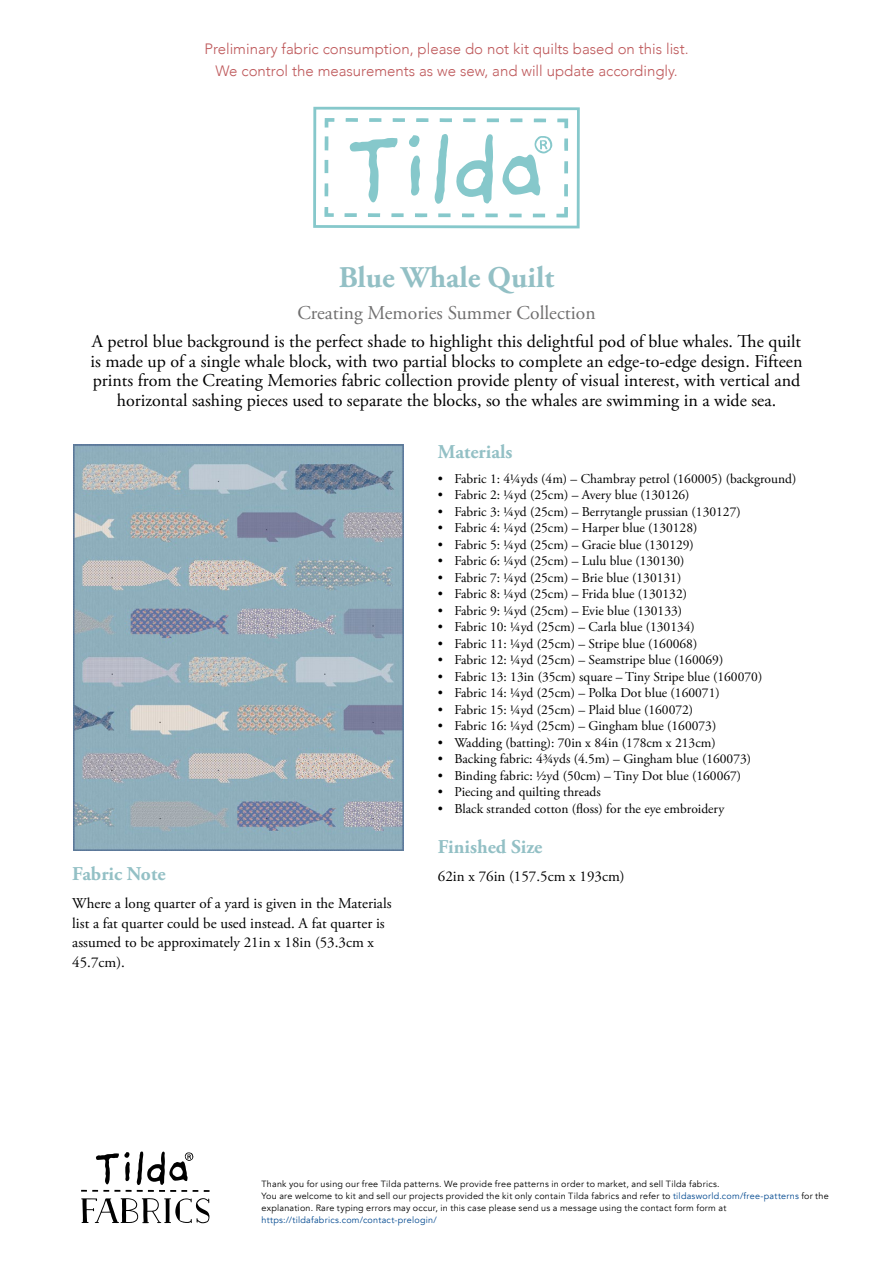
<style>
.page{position:relative;width:893px;height:1263px;background:#fff}
.page>*{position:absolute;margin:0;border:0;box-sizing:border-box;transform-origin:0 0}
.Heading{font:700 30px "Adobe Garamond Pro";color:#93c0c5}
.Kolleksjon{font:19.5px "Adobe Garamond Pro";color:#706f6f}
.Subheading{font:700 19.5px "Adobe Garamond Pro";color:#93c0c5}
.Brød{font:18px/19.5px "Adobe Garamond Pro";color:#000;text-align:center}
.Brød-2{font:15px/19.5px "Adobe Garamond Pro";color:#000}
.Heading-2{font:300 15px "Avenir";color:#be585a}
.Brød-3{font:13.5px "Adobe Garamond Pro";color:#000}
.info{font:9px/12px "Avenir";letter-spacing:.025em;color:#000}
.s1{color:#00488f}
</style>
<div class="page">
<img style="left:73px;top:445px;width:331px;height:405px">
<svg style="left:313px;top:107px;width:267px;height:121px"></svg>
<svg style="left:204px;top:1190px;width:6px;height:2px"></svg>
<svg style="left:81px;top:1198px;width:129px;height:25px"></svg>
<svg style="left:81px;top:1151px;width:117px;height:41px"></svg>
<p class="Heading-2" style="left:204px;top:40px;width:486px">Preliminary fabric consumption, please do not kit quilts based on this list.</p>
<p class="Heading-2" style="left:215px;top:62px;width:464px">We control the measurements as we sew, and will update accordingly.</p>
<p class="Heading" style="left:339px;top:260px;width:217px">Blue Whale Quilt</p>
<p class="Kolleksjon" style="left:297px;top:301px;width:300px">Creating Memories Summer Collection</p>
<p class="Brød" style="left:90px;top:332px;width:714px">A petrol blue background is the perfect shade to highlight this delightful pod of blue whales. The quilt is made up of a single whale block, with two partial blocks to complete an edge-to-edge design. Fifteen prints from the Creating Memories fabric collection provide plenty of visual interest, with vertical and horizontal sashing pieces used to separate the blocks, so the whales are swimming in a wide sea.</p>
<p class="Subheading" style="left:438px;top:440px;width:76px">Materials</p>
<p class="Brød-3" style="left:438px;top:470px;width:360px">• Fabric 1: 4¼yds (4m) – Chambray petrol (160005) (background)</p>
<p class="Brød-3" style="left:438px;top:487px;width:253px">• Fabric 2: ¼yd (25cm) – Avery blue (130126)</p>
<p class="Brød-3" style="left:438px;top:503px;width:304px">• Fabric 3: ¼yd (25cm) – Berrytangle prussian (130127)</p>
<p class="Brød-3" style="left:438px;top:520px;width:261px">• Fabric 4: ¼yd (25cm) – Harper blue (130128)</p>
<p class="Brød-3" style="left:438px;top:536px;width:257px">• Fabric 5: ¼yd (25cm) – Gracie blue (130129)</p>
<p class="Brød-3" style="left:438px;top:553px;width:248px">• Fabric 6: ¼yd (25cm) – Lulu blue (130130)</p>
<p class="Brød-3" style="left:438px;top:569px;width:245px">• Fabric 7: ¼yd (25cm) – Brie blue (130131)</p>
<p class="Brød-3" style="left:438px;top:586px;width:251px">• Fabric 8: ¼yd (25cm) – Frida blue (130132)</p>
<p class="Brød-3" style="left:438px;top:602px;width:246px">• Fabric 9: ¼yd (25cm) – Evie blue (130133)</p>
<p class="Brød-3" style="left:438px;top:619px;width:258px">• Fabric 10: ¼yd (25cm) – Carla blue (130134)</p>
<p class="Brød-3" style="left:438px;top:635px;width:261px">• Fabric 11: ¼yd (25cm) – Stripe blue (160068)</p>
<p class="Brød-3" style="left:438px;top:652px;width:287px">• Fabric 12: ¼yd (25cm) – Seamstripe blue (160069)</p>
<p class="Brød-3" style="left:438px;top:668px;width:326px">• Fabric 13: 13in (35cm) square – Tiny Stripe blue (160070)</p>
<p class="Brød-3" style="left:438px;top:685px;width:283px">• Fabric 14: ¼yd (25cm) – Polka Dot blue (160071)</p>
<p class="Brød-3" style="left:438px;top:701px;width:257px">• Fabric 15: ¼yd (25cm) – Plaid blue (160072)</p>
<p class="Brød-3" style="left:438px;top:718px;width:280px">• Fabric 16: ¼yd (25cm) – Gingham blue (160073)</p>
<p class="Brød-3" style="left:438px;top:734px;width:279px">• Wadding (batting): 70in x 84in (178cm x 213cm)</p>
<p class="Brød-3" style="left:438px;top:751px;width:315px">• Backing fabric: 4¾yds (4.5m) – Gingham blue (160073)</p>
<p class="Brød-3" style="left:438px;top:767px;width:305px">• Binding fabric: ½yd (50cm) – Tiny Dot blue (160067)</p>
<p class="Brød-3" style="left:438px;top:784px;width:164px">• Piecing and quilting threads</p>
<p class="Brød-3" style="left:438px;top:800px;width:288px">• Black stranded cotton (floss) for the eye embroidery</p>
<p class="Subheading" style="left:438px;top:836px;width:106px">Finished Size</p>
<p class="Subheading" style="left:72px;top:863px;width:95px">Fabric Note</p>
<p class="Brød-2" style="left:438px;top:867px;width:188px">62in x 76in (157.5cm x 193cm)</p>
<p class="Brød-2" style="left:72px;top:894px;width:321px">Where a long quarter of a yard is given in the Materials list a fat quarter could be used instead. A fat quarter is assumed to be approximately 21in x 18in (53.3cm x 45.7cm).</p>
<p class="info" style="left:261px;top:1178px;width:460px">Thank you for using our free Tilda patterns. We provide free patterns in order to market, and sell Tilda fabrics.</p>
<p class="info" style="left:261px;top:1190px;width:569px">You are welcome to kit and sell our projects provided the kit only contain Tilda fabrics and refer to <span class="s1">tildasworld.com/free-patterns</span> for the explanation. Rare typing errors may occur, in this case please send us a message using the contact form form at <span class="s1">https://tildafabrics.com/contact-prelogin/</span></p>
</div>
